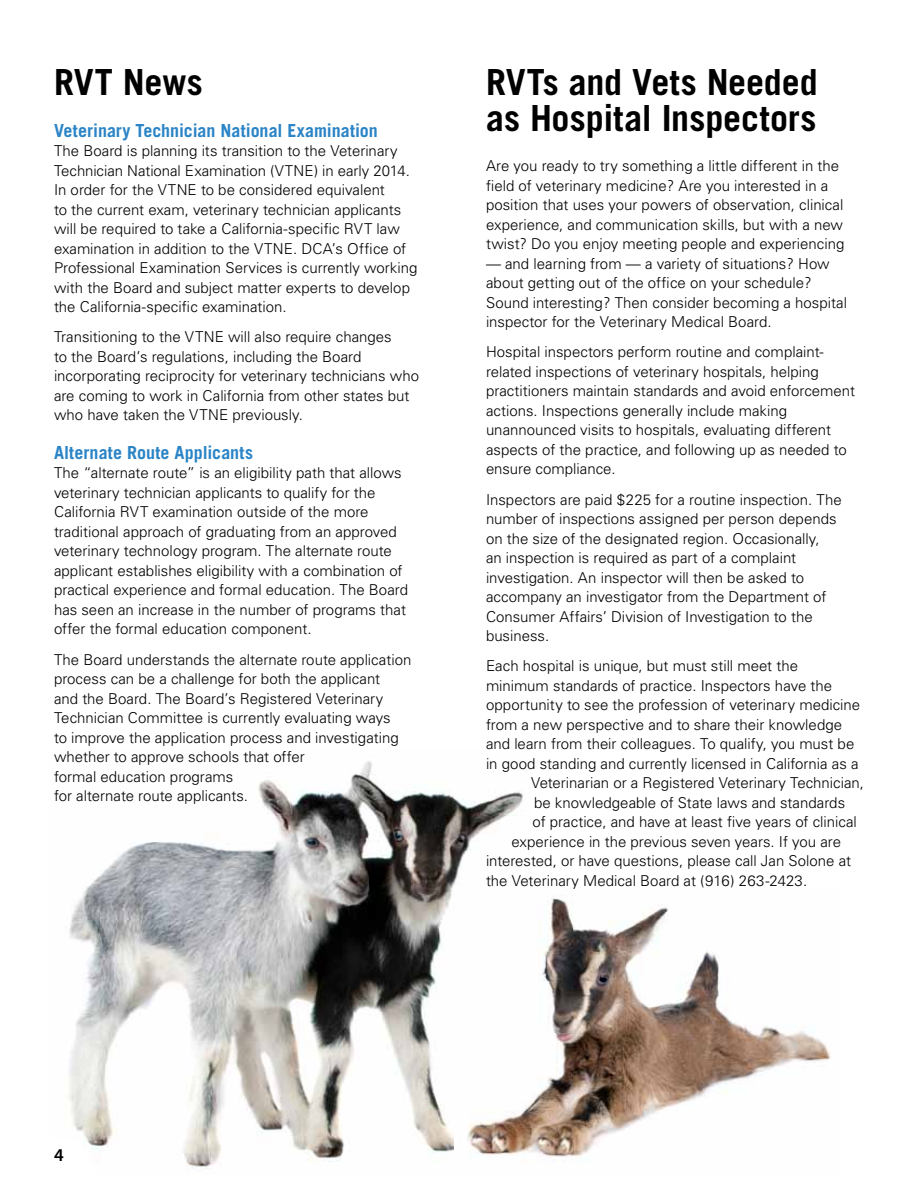
<style>
.page{position:relative;width:918px;height:1188px;background:#fff}
.page>*{position:absolute;margin:0;border:0;box-sizing:border-box;transform-origin:0 0}
.t1{font:700 36px/36px "Trade Gothic";letter-spacing:-.005em;color:#000}
.t2{font:700 18px "Trade Gothic LT Std";color:#2a84c6}
.t3{font:600 18px "Myriad Pro";color:#000}
.t4{font:300 15px/19.5px "Univers";color:#000}
</style>
<div class="page">
<img style="left:69px;top:761px;width:454px;height:408px">
<img style="left:454px;top:888px;width:378px;height:281px">
<h1 class="t1" style="left:54px;top:64px;width:150px">RVT News</h1>
<p class="t2" style="left:54px;top:119px;width:325px">Veterinary Technician National Examination</p>
<p class="t4" style="left:54px;top:141px;width:365px">The Board is planning its transition to the Veterinary Technician National Examination (VTNE) in early 2014.<br>In order for the VTNE to be considered equivalent<br>to the current exam, veterinary technician applicants will be required to take a California-specific RVT law examination in addition to the VTNE. DCA’s Office of Professional Examination Services is currently working with the Board and subject matter experts to develop the California-specific examination.</p>
<p class="t4" style="left:54px;top:327px;width:367px">Transitioning to the VTNE will also require changes<br>to the Board’s regulations, including the Board incorporating reciprocity for veterinary technicians who are coming to work in California from other states but who have taken the VTNE previously.</p>
<p class="t2" style="left:54px;top:441px;width:201px">Alternate Route Applicants</p>
<p class="t4" style="left:54px;top:463px;width:356px">The “alternate route” is an eligibility path that allows veterinary technician applicants to qualify for the California RVT examination outside of the more traditional approach of graduating from an approved veterinary technology program. The alternate route applicant establishes eligibility with a combination of practical experience and formal education. The Board has seen an increase in the number of programs that offer the formal education component.</p>
<p class="t4" style="left:54px;top:650px;width:359px">The Board understands the alternate route application process can be a challenge for both the applicant<br>and the Board. The Board’s Registered Veterinary Technician Committee is currently evaluating ways<br>to improve the application process and investigating whether to approve schools that offer<br>formal education programs<br>for alternate route applicants.</p>
<h1 class="t1" style="left:486px;top:64px;width:333px">RVTs and Vets Needed as Hospital Inspectors</h1>
<p class="t4" style="left:486px;top:156px;width:360px">Are you ready to try something a little different in the field of veterinary medicine? Are you interested in a position that uses your powers of observation, clinical experience, and communication skills, but with a new twist? Do you enjoy meeting people and experiencing</p>
<p class="t4" style="left:486px;top:253px;width:363px">— and learning from — a variety of situations? How about getting out of the office on your schedule?<br>Sound interesting? Then consider becoming a hospital inspector for the Veterinary Medical Board.</p>
<p class="t4" style="left:486px;top:342px;width:371px">Hospital inspectors perform routine and complaint&shy;related inspections of veterinary hospitals, helping practitioners maintain standards and avoid enforcement actions. Inspections generally include making unannounced visits to hospitals, evaluating different aspects of the practice, and following up as needed to ensure compliance.</p>
<p class="t4" style="left:486px;top:490px;width:357px">Inspectors are paid $225 for a routine inspection. The number of inspections assigned per person depends on the size of the designated region. Occasionally,<br>an inspection is required as part of a complaint investigation. An inspector will then be asked to accompany an investigator from the Department of Consumer Affairs’ Division of Investigation to the business.</p>
<p class="t4" style="left:486px;top:656px;width:314px">Each hospital is unique, but must still meet the</p>
<p class="t4" style="left:486px;top:676px;width:348px">minimum standards of practice. Inspectors have the</p>
<p class="t4" style="left:486px;top:695px;width:376px">opportunity to see the profession of veterinary medicine</p>
<p class="t4" style="left:486px;top:715px;width:358px">from a new perspective and to share their knowledge</p>
<p class="t4" style="left:486px;top:734px;width:370px">and learn from their colleagues. To qualify, you must be</p>
<p class="t4" style="left:486px;top:754px;width:374px">in good standing and currently licensed in California as a</p>
<p class="t4" style="left:531px;top:773px;width:335px">Veterinarian or a Registered Veterinary Technician,</p>
<p class="t4" style="left:534px;top:793px;width:313px">be knowledgeable of State laws and standards</p>
<p class="t4" style="left:532px;top:812px;width:326px">of practice, and have at least five years of clinical</p>
<p class="t4" style="left:512px;top:832px;width:331px">experience in the previous seven years. If you are</p>
<p class="t4" style="left:486px;top:851px;width:367px">interested, or have questions, please call Jan Solone at</p>
<p class="t4" style="left:486px;top:871px;width:323px">the Veterinary Medical Board at (916) 263-2423.</p>
<p class="t3" style="left:54px;top:1145px;width:11px">4</p>
</div>
